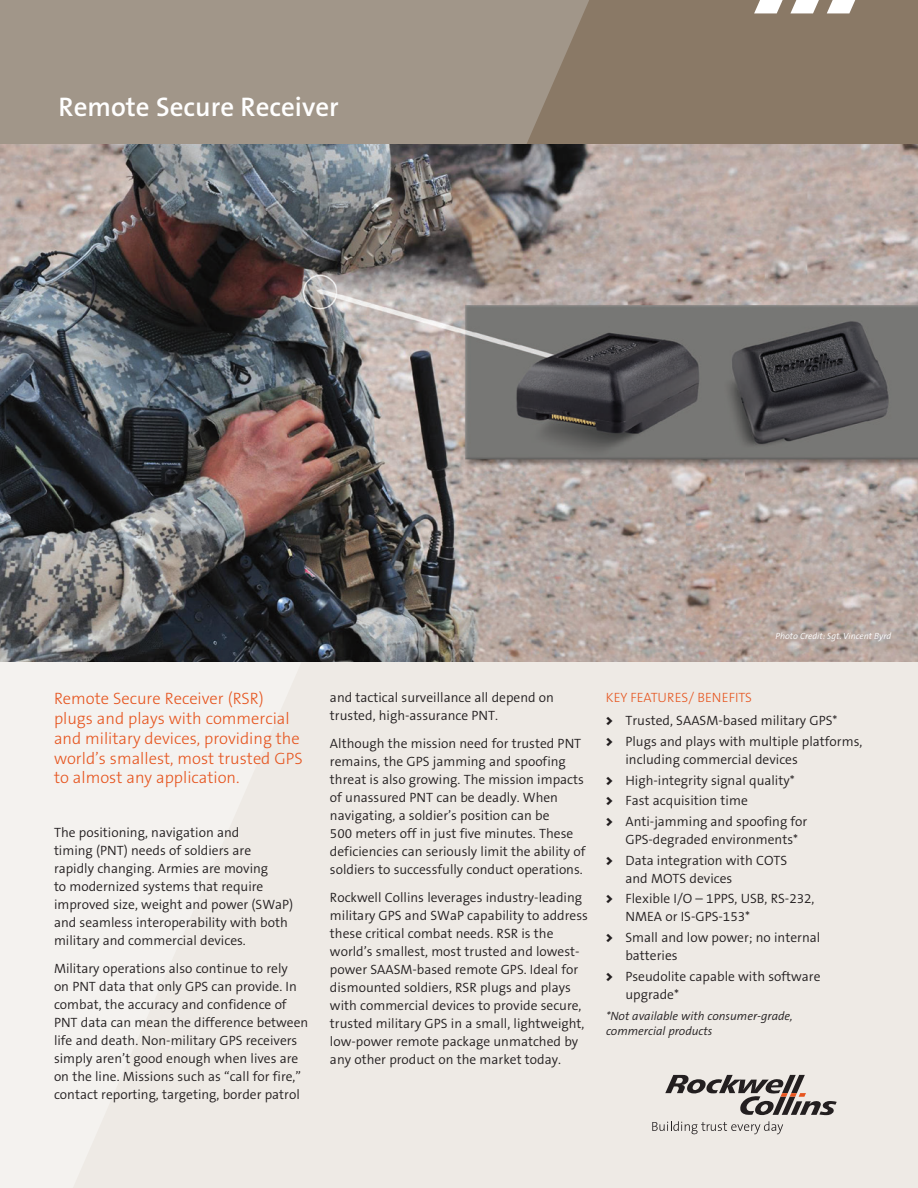
<style>
.page{position:relative;width:918px;height:1188px;background:#eeeae5}
.page>*{position:absolute;margin:0;border:0;box-sizing:border-box;transform-origin:0 0}
.t1{font:600 27px "The Sans B6";color:#fff}
.t2{font:300 16.5px/19.8px "The Sans B3";color:#e6551f}
.t3{font:300 13.5px/18px "The Sans B4";color:#231f20}
.t4{font:300 13.5px "The Sans B3";color:#e6551f}
.t5{font:italic 300 12px/14.4px "The Sans B4";color:#231f20}
.t6{font:italic 300 9px "The Sans B4";color:#fff}
.s1{font-family:"The Sans B9";font-weight:900}
</style>
<div class="page">
<svg style="left:652px;top:1121px;width:131px;height:13px"></svg>
<svg style="left:665px;top:1075px;width:172px;height:40px"></svg>
<div style="left:0;top:0;width:918px;height:157px;background:#8a7966"></div>
<div style="left:0;top:0;width:589px;height:145px;background:#a19689"></div>
<svg style="left:827px;top:0;width:28px;height:13px"></svg>
<svg style="left:790px;top:0;width:29px;height:13px"></svg>
<svg style="left:754px;top:0;width:29px;height:13px"></svg>
<img style="left:0;top:145px;width:918px;height:517px">
<h1 class="t1" style="left:59px;top:90px;width:282px">Remote Secure Receiver</h1>
<p class="t2" style="left:54px;top:689px;width:250px">Remote Secure Receiver (RSR) plugs and plays with commercial and military devices, providing the world’s smallest, most trusted GPS to almost any application.</p>
<p class="t3" style="left:54px;top:824px;width:241px">The positioning, navigation and<br>timing (PNT) needs of soldiers are rapidly changing. Armies are moving<br>to modernized systems that require improved size, weight and power (SWaP) and seamless interoperability with both military and commercial devices.</p>
<p class="t3" style="left:54px;top:960px;width:256px">Military operations also continue to rely<br>on PNT data that only GPS can provide. In combat, the accuracy and confidence of PNT data can mean the difference between life and death. Non-military GPS receivers simply aren’t good enough when lives are on the line. Missions such as “call for fire,” contact reporting, targeting, border patrol</p>
<p class="t6" style="left:776px;top:630px;width:117px">Photo Credit: Sgt. Vincent Byrd</p>
<p class="t3" style="left:330px;top:689px;width:226px">and tactical surveillance all depend on trusted, high-assurance PNT.</p>
<p class="t3" style="left:330px;top:734px;width:257px">Although the mission need for trusted PNT remains, the GPS jamming and spoofing threat is also growing. The mission impacts of unassured PNT can be deadly. When navigating, a soldier’s position can be<br>500 meters off in just five minutes. These deficiencies can seriously limit the ability of soldiers to successfully conduct operations.</p>
<p class="t3" style="left:330px;top:888px;width:260px">Rockwell Collins leverages industry-leading military GPS and SWaP capability to address these critical combat needs. RSR is the world’s smallest, most trusted and lowest&shy;power SAASM-based remote GPS. Ideal for dismounted soldiers, RSR plugs and plays with commercial devices to provide secure, trusted military GPS in a small, lightweight, low-power remote package unmatched by any other product on the market today.</p>
<p class="t4" style="left:606px;top:689px;width:146px">Key Features/ Benefits</p>
<p class="t3" style="left:606px;top:710px;width:258px;line-height:20.7px"><span class="s1">&gt;</span> Trusted, SAASM-based military GPS*<br><span class="s1">&gt;</span> Plugs and plays with multiple platforms,</p>
<p class="t3" style="left:606px;top:749px;width:203px;line-height:20.7px;text-indent:20px">including commercial devices <span class="s1">&gt;</span> High-integrity signal quality*<br><span class="s1">&gt;</span> Fast acquisition time<br><span class="s1">&gt;</span> Anti-jamming and spoofing for</p>
<p class="t3" style="left:606px;top:829px;width:194px;line-height:20.7px;text-indent:20px">GPS-degraded environments* <span class="s1">&gt;</span> Data integration with COTS</p>
<p class="t3" style="left:606px;top:868px;width:210px;line-height:20.7px;text-indent:20px">and MOTS devices<br><span class="s1">&gt;</span> Flexible I/O – 1PPS, USB, RS-232,</p>
<p class="t3" style="left:606px;top:907px;width:216px;line-height:20.7px;text-indent:20px">NMEA or IS-GPS-153*<br><span class="s1">&gt;</span> Small and low power; no internal</p>
<p class="t3" style="left:606px;top:945px;width:216px;line-height:20.7px;text-indent:20px">batteries<br><span class="s1">&gt;</span> Pseudolite capable with software</p>
<p class="t3" style="left:625px;top:985px;width:55px">upgrade*</p>
<p class="t5" style="left:606px;top:1009px;width:188px">*Not available with consumer-grade, commercial products</p>
</div>
